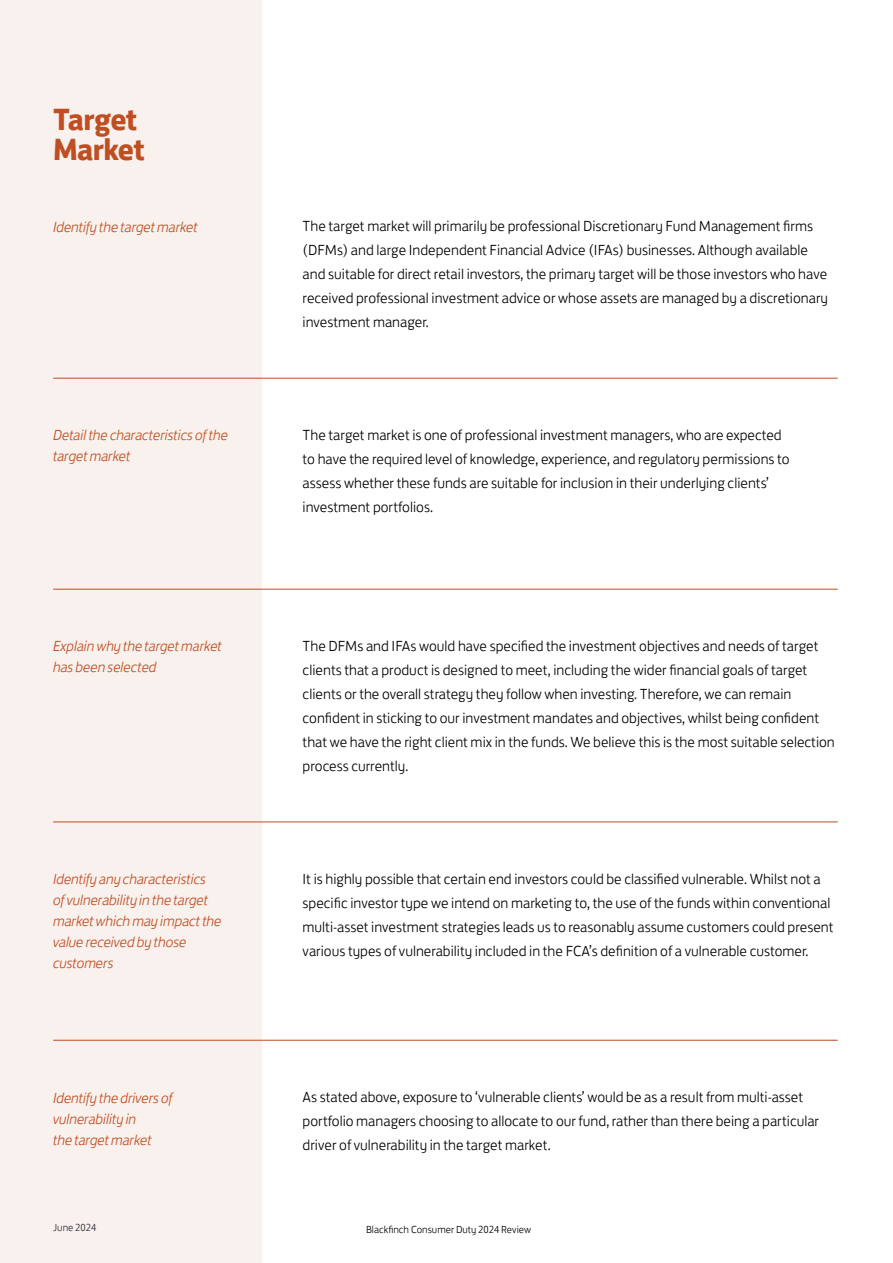
<style>
.page{position:relative;width:893px;height:1263px;background:#fff}
.page>*{position:absolute;margin:0;border:0;box-sizing:border-box;transform-origin:0 0}
.t1{font:700 31.5px/30px "FS Jack";letter-spacing:-.02em;color:#bf4e22}
.t2{font:300 15px/24px "FS Jack";color:#000}
.t3{font:italic 300 15px/21px "FS Jack";letter-spacing:-.02em;color:#bf4e22}
.t4{font:300 10.5px "FS Jack";color:#000}
.t5{font:300 10.5px "FS Jack";color:#24293a}
</style>
<div class="page">
<div style="left:0;top:0;width:261px;height:1263px;background:#f9f1ed"></div>
<hr style="left:53px;top:378px;width:785px;height:1px;background:#bf4e22">
<hr style="left:53px;top:822px;width:785px;height:1px;background:#bf4e22">
<hr style="left:53px;top:589px;width:785px;height:1px;background:#bf4e22">
<hr style="left:53px;top:1040px;width:785px;height:1px;background:#bf4e22">
<h1 class="t1" style="left:53px;top:102px;width:94px">Target<br>Market</h1>
<p class="t3" style="left:53px;top:215px;width:146px">Identify the target market</p>
<p class="t2" style="left:303px;top:213px;width:527px">The target market will primarily be professional Discretionary Fund Management firms (DFMs) and large Independent Financial Advice (IFAs) businesses. Although available and suitable for direct retail investors, the primary target will be those investors who have received professional investment advice or whose assets are managed by a discretionary investment manager.</p>
<p class="t3" style="left:53px;top:423px;width:177px">Detail the characteristics of the target market</p>
<p class="t2" style="left:303px;top:422px;width:488px">The target market is one of professional investment managers, who are expected to have the required level of knowledge, experience, and regulatory permissions to assess whether these funds are suitable for inclusion in their underlying clients’ investment portfolios.</p>
<p class="t3" style="left:53px;top:634px;width:170px">Explain why the target market has been selected</p>
<p class="t2" style="left:303px;top:633px;width:534px">The DFMs and IFAs would have specified the investment objectives and needs of target clients that a product is designed to meet, including the wider financial goals of target clients or the overall strategy they follow when investing. Therefore, we can remain confident in sticking to our investment mandates and objectives, whilst being confident that we have the right client mix in the funds. We believe this is the most suitable selection process currently.</p>
<p class="t3" style="left:53px;top:868px;width:170px">Identify any characteristics<br>of vulnerability in the target market which may impact the value received by those customers</p>
<p class="t2" style="left:303px;top:865px;width:532px">It is highly possible that certain end investors could be classified vulnerable. Whilst not a specific investor type we intend on marketing to, the use of the funds within conventional multi-asset investment strategies leads us to reasonably assume customers could present various types of vulnerability included in the FCA’s definition of a vulnerable customer.</p>
<p class="t3" style="left:53px;top:1086px;width:121px">Identify the drivers of vulnerability in<br>the target market</p>
<p class="t2" style="left:303px;top:1084px;width:518px">As stated above, exposure to ‘vulnerable clients’ would be as a result from multi-asset portfolio managers choosing to allocate to our fund, rather than there being a particular driver of vulnerability in the target market.</p>
<p class="t5" style="left:53px;top:1219px;width:45px">June 2024</p>
<p class="t4" style="left:366px;top:1221px;width:167px">Blackfinch Consumer Duty 2024 Review</p>
</div>
